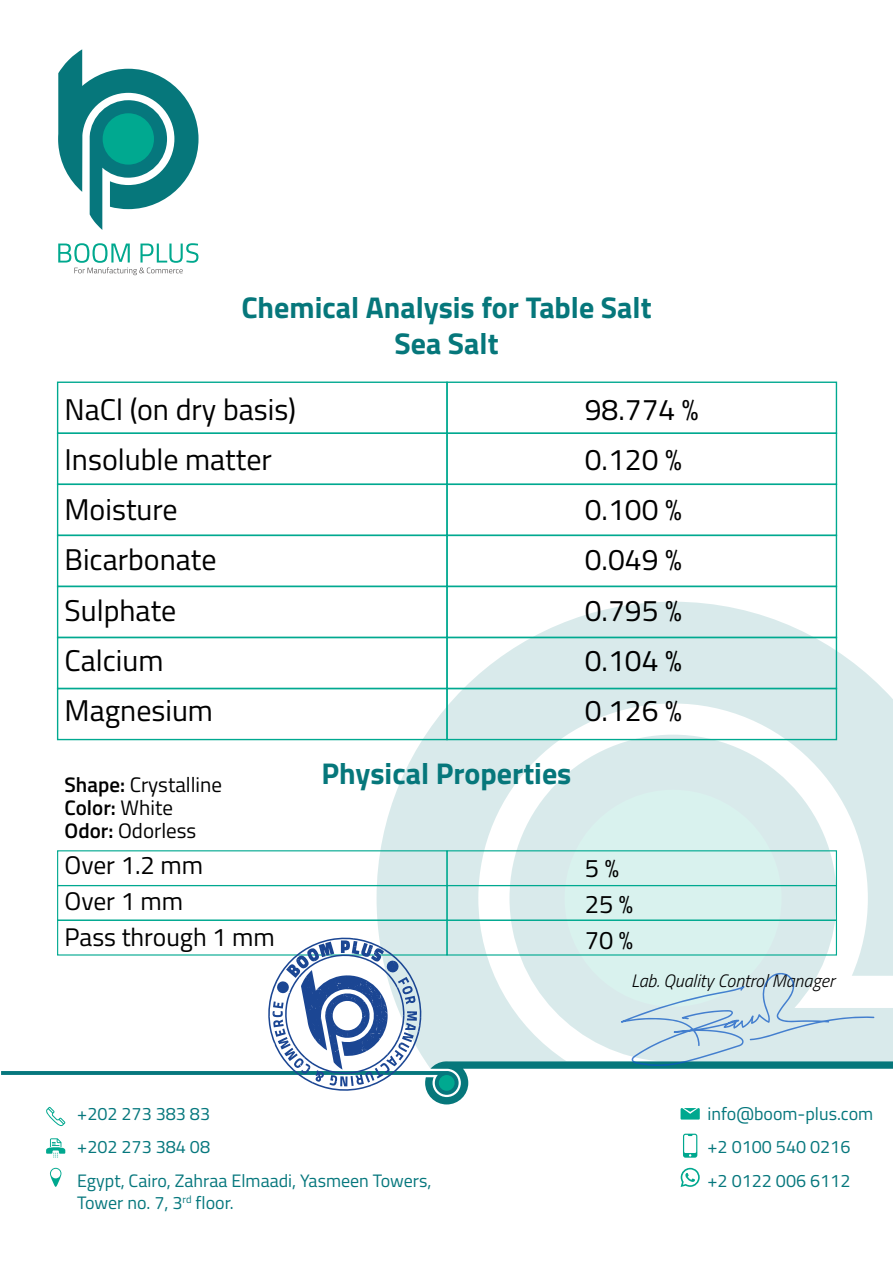
<style>
.page{position:relative;width:893px;height:1263px;background:#fff}
.page>*{position:absolute;margin:0;border:0;box-sizing:border-box;transform-origin:0 0}
.t1{font:30px/50.2px "Titillium Web";color:#000}
.t2{font:700 30px/36px "Titillium Web";color:#06777b;text-align:center}
.t3{font:25.5px/36px "Titillium Web";color:#000}
.t4{font:21px/23.2px "Titillium Web";color:#000}
.t5{font:18px/33.6px "Titillium Web";color:#06777d}
.t6{font:italic 300 18px "Titillium Web";color:#000}
.s1{font-weight:600}
</style>
<div class="page">
<svg style="left:377px;top:602px;width:516px;height:336px;fill:#d9eaeb"></svg>
<svg style="left:50px;top:1168px;width:11px;height:19px"></svg>
<svg style="left:46px;top:1138px;width:19px;height:19px"></svg>
<svg style="left:683px;top:1134px;width:14px;height:24px"></svg>
<svg style="left:681px;top:1168px;width:19px;height:19px"></svg>
<svg style="left:58px;top:49px;width:141px;height:181px"></svg>
<svg style="left:58px;top:243px;width:140px;height:32px"></svg>
<div style="left:57px;top:382px;width:391px;height:52px;border:1px solid #00a990"></div>
<div style="left:446px;top:382px;width:391px;height:52px;border:1px solid #00a990"></div>
<div style="left:57px;top:433px;width:391px;height:52px;border:1px solid #00a990"></div>
<div style="left:446px;top:433px;width:391px;height:52px;border:1px solid #00a990"></div>
<div style="left:57px;top:484px;width:391px;height:52px;border:1px solid #00a990"></div>
<div style="left:446px;top:484px;width:391px;height:52px;border:1px solid #00a990"></div>
<div style="left:57px;top:535px;width:391px;height:52px;border:1px solid #00a990"></div>
<div style="left:446px;top:535px;width:391px;height:52px;border:1px solid #00a990"></div>
<div style="left:57px;top:586px;width:391px;height:52px;border:1px solid #00a990"></div>
<div style="left:446px;top:586px;width:391px;height:52px;border:1px solid #00a990"></div>
<div style="left:57px;top:637px;width:391px;height:52px;border:1px solid #00a990"></div>
<div style="left:446px;top:637px;width:391px;height:52px;border:1px solid #00a990"></div>
<div style="left:57px;top:688px;width:391px;height:52px;border:1px solid #00a990"></div>
<div style="left:446px;top:688px;width:391px;height:52px;border:1px solid #00a990"></div>
<div style="left:446px;top:850px;width:391px;height:36px;border:1px solid #00a990"></div>
<div style="left:57px;top:885px;width:391px;height:36px;border:1px solid #00a990"></div>
<div style="left:446px;top:885px;width:391px;height:36px;border:1px solid #00a990"></div>
<div style="left:57px;top:920px;width:391px;height:35px;border:1px solid #00a990"></div>
<div style="left:446px;top:920px;width:391px;height:35px;border:1px solid #00a990"></div>
<svg style="left:1px;top:938px;width:892px;height:188px"></svg>
<h1 class="t2" style="left:241px;top:292px;width:412px">Chemical Analysis for Table Salt<br>Sea Salt</h1>
<h1 class="t1" style="left:65px;top:387px;width:233px">NaCl (on dry basis)<br>Insoluble matter<br>Moisture<br>Bicarbonate<br>Sulphate<br>Calcium<br>Magnesium</h1>
<h1 class="t1" style="left:585px;top:387px;width:115px">98.774 %<br>0.120 %<br>0.100 %<br>0.049 %<br>0.795 %<br>0.104 %<br>0.126 %</h1>
<h1 class="t2" style="left:322px;top:758px;width:251px">Physical Properties</h1>
<p class="t4" style="left:65px;top:775px;width:159px"><span class="s1">Shape:</span> Crystalline<br><span class="s1">Color:</span> White<br><span class="s1">Odor:</span> Odorless</p>
<h2 class="t3" style="left:65px;top:850px;width:212px">Over 1.2 mm<br>Over 1 mm<br>Pass through 1 mm</h2>
<p class="t5" style="left:77px;top:1098px;width:356px">+202 273 383 83<br>+202 273 384 08<br>Egypt, Cairo, Zahraa Elmaadi, Yasmeen Towers,</p>
<p class="t5" style="left:77px;top:1187px;width:158px">Tower no. 7, 3<sup>rd</sup> floor.</p>
<h2 class="t3" style="left:585px;top:853px;width:50px">5 %<br>25 %<br>70 %</h2>
<p class="t6" style="left:631px;top:973px;width:205px">Lab. Quality Control Manager</p>
<p class="t5" style="left:707px;top:1098px;width:167px">info@boom-plus.com +2 0100 540 0216 +2 0122 006 6112</p>
</div>
